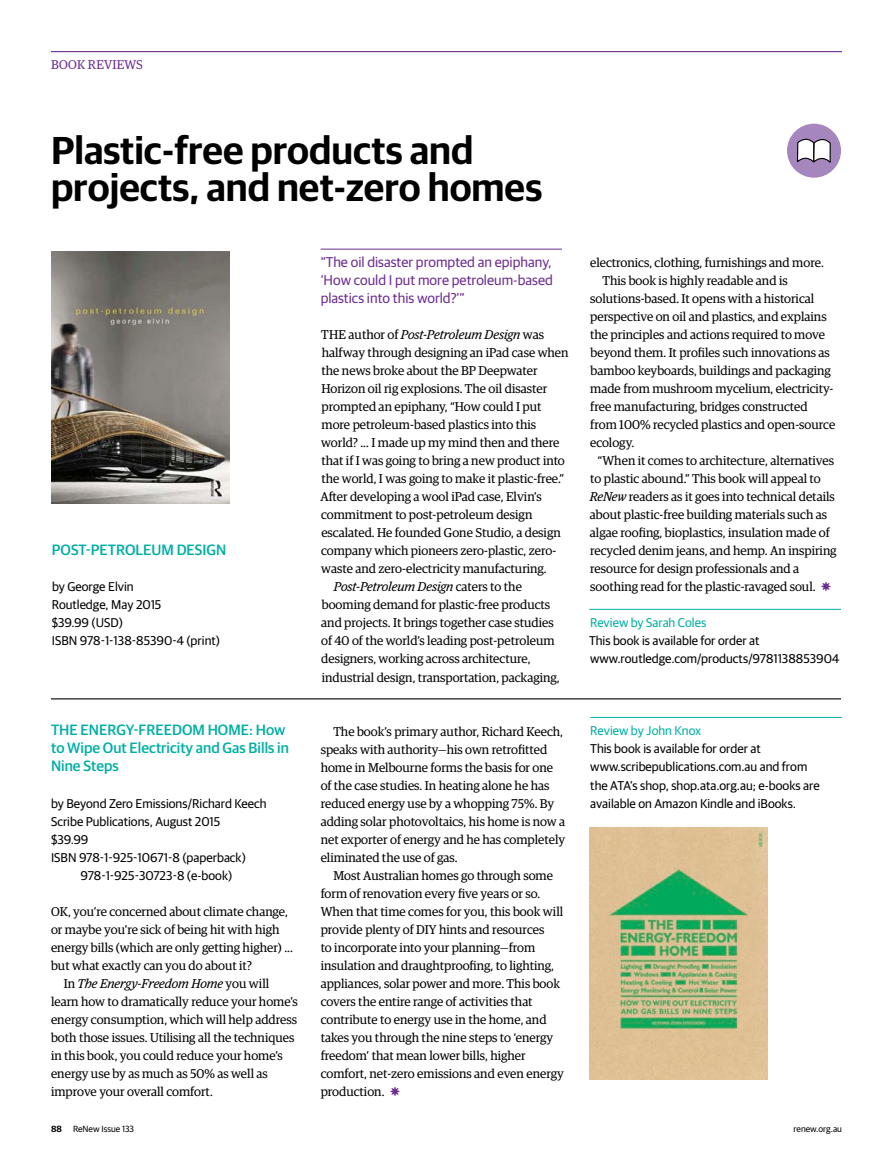
<style>
.page{position:relative;width:893px;height:1170px;background:#fff}
.page>*{position:absolute;margin:0;border:0;box-sizing:border-box;transform-origin:0 0}
.H1__FEATURE{font:600 39px/37.5px "Guardian Sans";color:#000}
.t1{font:500 15px/18px "Guardian Sans";color:#00afa4}
.PULL_QUOTE{font:14.25px/18px "Guardian Sans";color:#6d2d91;text-align:justify}
.BODY{font:12.75px/18px "Guardian Egyp";color:#000}
.MORE_INFO{font:12.75px/18px "Guardian Sans";color:#000}
.FIRST_PARA{font:12.75px/18px "Guardian Sans";color:#000}
.FIRST_PARA-2{font:12.75px/18px "Guardian Egyp";color:#000}
.t2{font:12.75px "Guardian Egyp";letter-spacing:.02em;color:#6d2d91}
.BODY-2{font:9px "Guardian Sans";color:#000}
.s1{font-style:italic}
.s2{color:#00afa4}
.s3{font-weight:600}
</style>
<div class="page">
<div style="left:787px;top:124px;width:54px;height:54px;background:#a587be;border-radius:50%"></div>
<svg style="left:797px;top:138px;width:34px;height:25px"></svg>
<hr style="left:51px;top:51px;width:791px;height:1px;background:#6d2d91">
<hr style="left:321px;top:249px;width:241px;height:1px;background:#6d2d91">
<img style="left:51px;top:251px;width:179px;height:252px">
<img style="left:589px;top:827px;width:179px;height:252px">
<hr style="left:589px;top:609px;width:252px;height:1px;background:#00afa4">
<hr style="left:51px;top:698px;width:790px;height:1px;background:#000">
<hr style="left:590px;top:717px;width:252px;height:1px;background:#00afa4">
<h4 class="t2" style="left:51px;top:56px;width:93px">BOOK REVIEWS</h4>
<p class="H1__FEATURE" style="left:51px;top:128px;width:493px">Plastic-free products and projects, and net-zero homes</p>
<h3 class="t1" style="left:52px;top:540px;width:176px">POST-PETROLEUM DESIGN</h3>
<p class="FIRST_PARA" style="left:52px;top:577px;width:111px">by George Elvin<br>Routledge, May 2015 $39.99 (USD)</p>
<p class="FIRST_PARA" style="left:52px;top:631px;width:170px">ISBN 978-1-138-85390-4 (print)</p>
<h3 class="t1" style="left:51px;top:720px;width:239px">THE ENERGY-FREEDOM HOME: How to Wipe Out Electricity and Gas Bills in<br>Nine Steps</h3>
<p class="FIRST_PARA" style="left:51px;top:793px;width:217px">by Beyond Zero Emissions/Richard Keech</p>
<p class="FIRST_PARA" style="left:51px;top:811px;width:171px">Scribe Publications, August 2015</p>
<p class="FIRST_PARA" style="left:51px;top:829px;width:39px">$39.99</p>
<p class="FIRST_PARA" style="left:51px;top:847px;width:196px">ISBN 978-1-925-10671-8 (paperback)</p>
<p class="FIRST_PARA" style="left:80px;top:865px;width:153px">978-1-925-30723-8 (e-book)</p>
<p class="FIRST_PARA-2" style="left:51px;top:901px;width:243px">OK, you’re concerned about climate change, or maybe you’re sick of being hit with high energy bills (which are only getting higher) ... but what exactly can you do about it?</p>
<p class="BODY" style="left:51px;top:973px;width:248px;text-indent:13px">In <span class="s1">The Energy-Freedom Home</span> you will learn how to dramatically reduce your home’s energy consumption, which will help address both those issues. Utilising all the techniques in this book, you could reduce your home’s energy use by as much as 50% as well as improve your overall comfort.</p>
<p class="PULL_QUOTE" style="left:321px;top:252px;width:234px">“The oil disaster prompted an epiphany, ‘How could I put more petroleum-based plastics into this world?’”</p>
<p class="BODY" style="left:590px;top:253px;width:235px">electronics, clothing, furnishings and more.</p>
<p class="BODY" style="left:590px;top:271px;width:247px;text-indent:13px">This book is highly readable and is solutions-based. It opens with a historical perspective on oil and plastics, and explains the principles and actions required to move beyond them. It profiles such innovations as bamboo keyboards, buildings and packaging made from mushroom mycelium, electricity&shy;free manufacturing, bridges constructed from 100% recycled plastics and open-source ecology.</p>
<p class="BODY" style="left:590px;top:451px;width:248px;text-indent:8px">“When it comes to architecture, alternatives to plastic abound.” This book will appeal to <span class="s1">ReNew</span> readers as it goes into technical details about plastic-free building materials such as algae roofing, bioplastics, insulation made of recycled denim jeans, and hemp. An inspiring resource for design professionals and a soothing read for the plastic-ravaged soul.</p>
<p class="MORE_INFO" style="left:589px;top:613px;width:252px"><span class="s2">Review by Sarah Coles<br></span>This book is available for order at www.routledge.com/products/9781138853904</p>
<p class="BODY" style="left:320px;top:325px;width:250px">THE author of <span class="s1">Post-Petroleum Design</span> was halfway through designing an iPad case when the news broke about the BP Deepwater Horizon oil rig explosions. The oil disaster prompted an epiphany, “How could I put more petroleum-based plastics into this world? ... I made up my mind then and there that if I was going to bring a new product into the world, I was going to make it plastic-free.” After developing a wool iPad case, Elvin’s commitment to post-petroleum design escalated. He founded Gone Studio, a design company which pioneers zero-plastic, zero&shy;waste and zero-electricity manufacturing.</p>
<p class="BODY" style="left:321px;top:577px;width:240px;text-indent:13px"><span class="s1">Post-Petroleum Design</span> caters to the booming demand for plastic-free products and projects. It brings together case studies of 40 of the world’s leading post-petroleum designers, working across architecture, industrial design, transportation, packaging,</p>
<p class="BODY" style="left:321px;top:721px;width:246px;text-indent:13px">The book’s primary author, Richard Keech, speaks with authority—his own retrofitted home in Melbourne forms the basis for one of the case studies. In heating alone he has reduced energy use by a whopping 75%. By adding solar photovoltaics, his home is now a net exporter of energy and he has completely eliminated the use of gas.</p>
<p class="BODY" style="left:321px;top:865px;width:245px;text-indent:13px">Most Australian homes go through some form of renovation every five years or so.<br>When that time comes for you, this book will provide plenty of DIY hints and resources<br>to incorporate into your planning—from insulation and draughtproofing, to lighting, appliances, solar power and more. This book covers the entire range of activities that contribute to energy use in the home, and takes you through the nine steps to ‘energy freedom’ that mean lower bills, higher comfort, net-zero emissions and even energy production.</p>
<p class="MORE_INFO" style="left:590px;top:721px;width:231px"><span class="s2">Review by John Knox<br></span>This book is available for order at www.scribepublications.com.au and from the ATA’s shop, shop.ata.org.au; e-books are available on Amazon Kindle and iBooks.</p>
<p class="BODY-2" style="left:51px;top:1121px;width:85px"><span class="s3">88</span> ReNew Issue 133</p>
<p class="BODY-2" style="left:793px;top:1121px;width:50px">renew.org.au</p>
</div>
